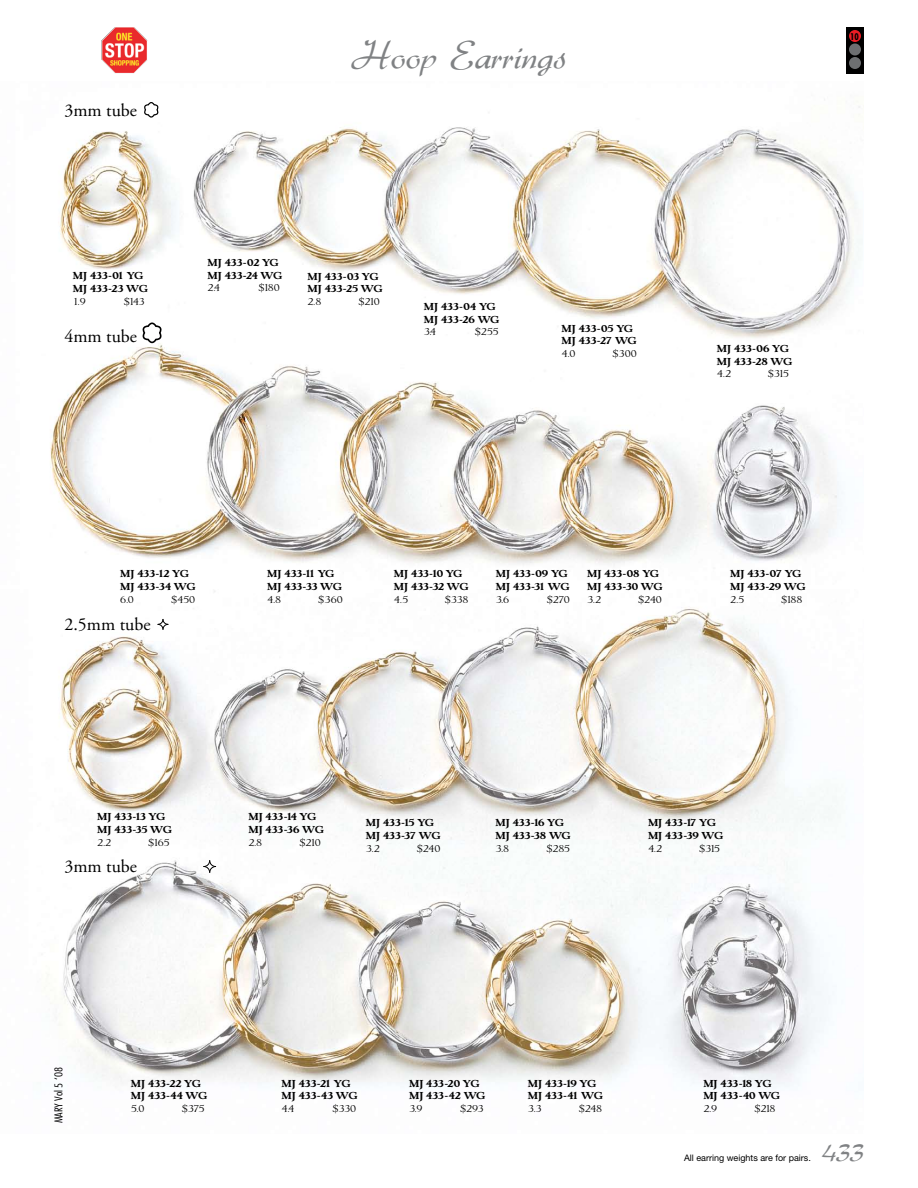
<style>
.page{position:relative;width:918px;height:1188px;background:#fff}
.page>*{position:absolute;margin:0;border:0;box-sizing:border-box;transform-origin:0 0}
.t1{font:42px "Gabrielle";color:#808284}
.t2{font:27px "Gabrielle";color:#808284}
.t3{font:18px "Adobe Garamond";color:#000}
.t4{font:700 10.5px/12.6px "Erasmus";letter-spacing:-.045em;color:#000;scale:1.15 1}
.t5{font:300 10.5px "Erasmus";letter-spacing:-.045em;color:#000;scale:1.15 1}
.t6{font:300 condensed 10.5px "Futura";color:#000;scale:1.15 1}
.t7{font:9px "Helvetica Neue";color:#000}
.t8{font:700 condensed 9px "Futura";color:#000}
</style>
<div class="page">
<img style="left:101px;top:27px;width:47px;height:46px;border-radius:13px">
<img style="left:44px;top:99px;width:816px;height:989px">
<div style="left:846px;top:27px;width:18px;height:47px;background:#000"></div>
<div style="left:849px;top:30px;width:12px;height:12px;background:#ed1c24;border-radius:50%"></div>
<div style="left:849px;top:44px;width:12px;height:12px;background:#6d6f71;border-radius:50%"></div>
<div style="left:849px;top:57px;width:12px;height:12px;background:#6d6f71;border-radius:50%"></div>
<svg style="left:144px;top:102px;width:15px;height:16px"></svg>
<svg style="left:142px;top:322px;width:20px;height:21px"></svg>
<svg style="left:203px;top:860px;width:14px;height:13px"></svg>
<svg style="left:157px;top:619px;width:12px;height:11px"></svg>
<h3 class="t3" style="left:64px;top:101px;width:74px">3mm tube</h3>
<p class="t4" style="left:73px;top:269px;width:67px">MJ 433-01 YG<br>MJ 433-23 WG</p>
<p class="t5" style="left:73px;top:294px;width:13px">1.9</p>
<p class="t5" style="left:124px;top:294px;width:19px">$143</p>
<h3 class="t3" style="left:64px;top:327px;width:74px">4mm tube</h3>
<h1 class="t1" style="left:352px;top:30px;width:216px">Hoop Earrings</h1>
<p class="t8" style="left:850px;top:31px;width:10px">10</p>
<p class="t4" style="left:208px;top:256px;width:67px">MJ 433-02 YG<br>MJ 433-24 WG</p>
<p class="t5" style="left:208px;top:281px;width:12px">2.4</p>
<p class="t5" style="left:259px;top:281px;width:20px">$180</p>
<p class="t4" style="left:308px;top:270px;width:67px">MJ 433-03 YG<br>MJ 433-25 WG</p>
<p class="t5" style="left:308px;top:294px;width:14px">2.8</p>
<p class="t5" style="left:359px;top:294px;width:20px">$210</p>
<p class="t4" style="left:424px;top:300px;width:67px">MJ 433-04 YG<br>MJ 433-26 WG</p>
<p class="t5" style="left:424px;top:325px;width:12px">3.4</p>
<p class="t5" style="left:475px;top:325px;width:22px">$255</p>
<p class="t4" style="left:562px;top:322px;width:67px">MJ 433-05 YG<br>MJ 433-27 WG</p>
<p class="t5" style="left:562px;top:346px;width:14px">4.0</p>
<p class="t5" style="left:613px;top:346px;width:23px">$300</p>
<p class="t4" style="left:717px;top:342px;width:67px">MJ 433-06 YG<br>MJ 433-28 WG</p>
<p class="t5" style="left:717px;top:367px;width:14px">4.2</p>
<p class="t5" style="left:768px;top:367px;width:20px">$315</p>
<p class="t4" style="left:120px;top:567px;width:67px">MJ 433-12 YG<br>MJ 433-34 WG</p>
<p class="t5" style="left:120px;top:592px;width:13px">6.0</p>
<p class="t5" style="left:171px;top:592px;width:22px">$450</p>
<h3 class="t3" style="left:64px;top:614px;width:88px">2.5mm tube</h3>
<p class="t4" style="left:267px;top:567px;width:67px">MJ 433-11 YG<br>MJ 433-33 WG</p>
<p class="t5" style="left:267px;top:592px;width:14px">4.8</p>
<p class="t5" style="left:318px;top:592px;width:23px">$360</p>
<p class="t4" style="left:394px;top:567px;width:67px">MJ 433-10 YG<br>MJ 433-32 WG</p>
<p class="t5" style="left:394px;top:592px;width:14px">4.5</p>
<p class="t5" style="left:445px;top:592px;width:22px">$338</p>
<p class="t4" style="left:496px;top:567px;width:66px">MJ 433-09 YG<br>MJ 433-31 WG</p>
<p class="t5" style="left:496px;top:592px;width:13px">3.6</p>
<p class="t5" style="left:547px;top:592px;width:22px">$270</p>
<p class="t4" style="left:587px;top:567px;width:67px">MJ 433-08 YG<br>MJ 433-30 WG</p>
<p class="t5" style="left:587px;top:592px;width:14px">3.2</p>
<p class="t5" style="left:638px;top:592px;width:22px">$240</p>
<p class="t4" style="left:730px;top:567px;width:67px">MJ 433-07 YG<br>MJ 433-29 WG</p>
<p class="t5" style="left:730px;top:592px;width:14px">2.5</p>
<p class="t5" style="left:781px;top:592px;width:20px">$188</p>
<p class="t4" style="left:97px;top:810px;width:67px">MJ 433-13 YG<br>MJ 433-35 WG</p>
<p class="t5" style="left:97px;top:835px;width:14px">2.2</p>
<p class="t5" style="left:148px;top:835px;width:20px">$165</p>
<h3 class="t3" style="left:64px;top:856px;width:74px">3mm tube</h3>
<p class="t4" style="left:248px;top:810px;width:67px">MJ 433-14 YG<br>MJ 433-36 WG</p>
<p class="t5" style="left:248px;top:835px;width:14px">2.8</p>
<p class="t5" style="left:299px;top:835px;width:20px">$210</p>
<p class="t4" style="left:366px;top:816px;width:67px">MJ 433-15 YG<br>MJ 433-37 WG</p>
<p class="t5" style="left:366px;top:841px;width:14px">3.2</p>
<p class="t5" style="left:417px;top:841px;width:22px">$240</p>
<p class="t4" style="left:495px;top:816px;width:67px">MJ 433-16 YG<br>MJ 433-38 WG</p>
<p class="t5" style="left:495px;top:841px;width:13px">3.8</p>
<p class="t5" style="left:546px;top:841px;width:22px">$285</p>
<p class="t4" style="left:648px;top:816px;width:67px">MJ 433-17 YG<br>MJ 433-39 WG</p>
<p class="t5" style="left:648px;top:841px;width:14px">4.2</p>
<p class="t5" style="left:699px;top:841px;width:20px">$315</p>
<p class="t6" style="left:52px;top:1123px;width:50px;rotate:-90deg">MARY Vol 5 ‘08</p>
<p class="t4" style="left:131px;top:1077px;width:68px">MJ 433-22 YG<br>MJ 433-44 WG</p>
<p class="t5" style="left:131px;top:1101px;width:13px">5.0</p>
<p class="t5" style="left:182px;top:1101px;width:21px">$375</p>
<p class="t4" style="left:282px;top:1077px;width:68px">MJ 433-21 YG<br>MJ 433-43 WG</p>
<p class="t5" style="left:282px;top:1101px;width:12px">4.4</p>
<p class="t5" style="left:333px;top:1101px;width:22px">$330</p>
<p class="t4" style="left:409px;top:1077px;width:68px">MJ 433-20 YG<br>MJ 433-42 WG</p>
<p class="t5" style="left:409px;top:1101px;width:13px">3.9</p>
<p class="t5" style="left:460px;top:1101px;width:22px">$293</p>
<p class="t4" style="left:528px;top:1077px;width:67px">MJ 433-19 YG<br>MJ 433-41 WG</p>
<p class="t5" style="left:528px;top:1101px;width:13px">3.3</p>
<p class="t5" style="left:579px;top:1101px;width:22px">$248</p>
<p class="t4" style="left:703px;top:1077px;width:68px">MJ 433-18 YG<br>MJ 433-40 WG</p>
<p class="t5" style="left:703px;top:1101px;width:14px">2.9</p>
<p class="t5" style="left:754px;top:1101px;width:20px">$218</p>
<p class="t7" style="left:684px;top:1152px;width:128px">All earring weights are for pairs.</p>
<h2 class="t2" style="left:822px;top:1137px;width:43px">433</h2>
</div>
